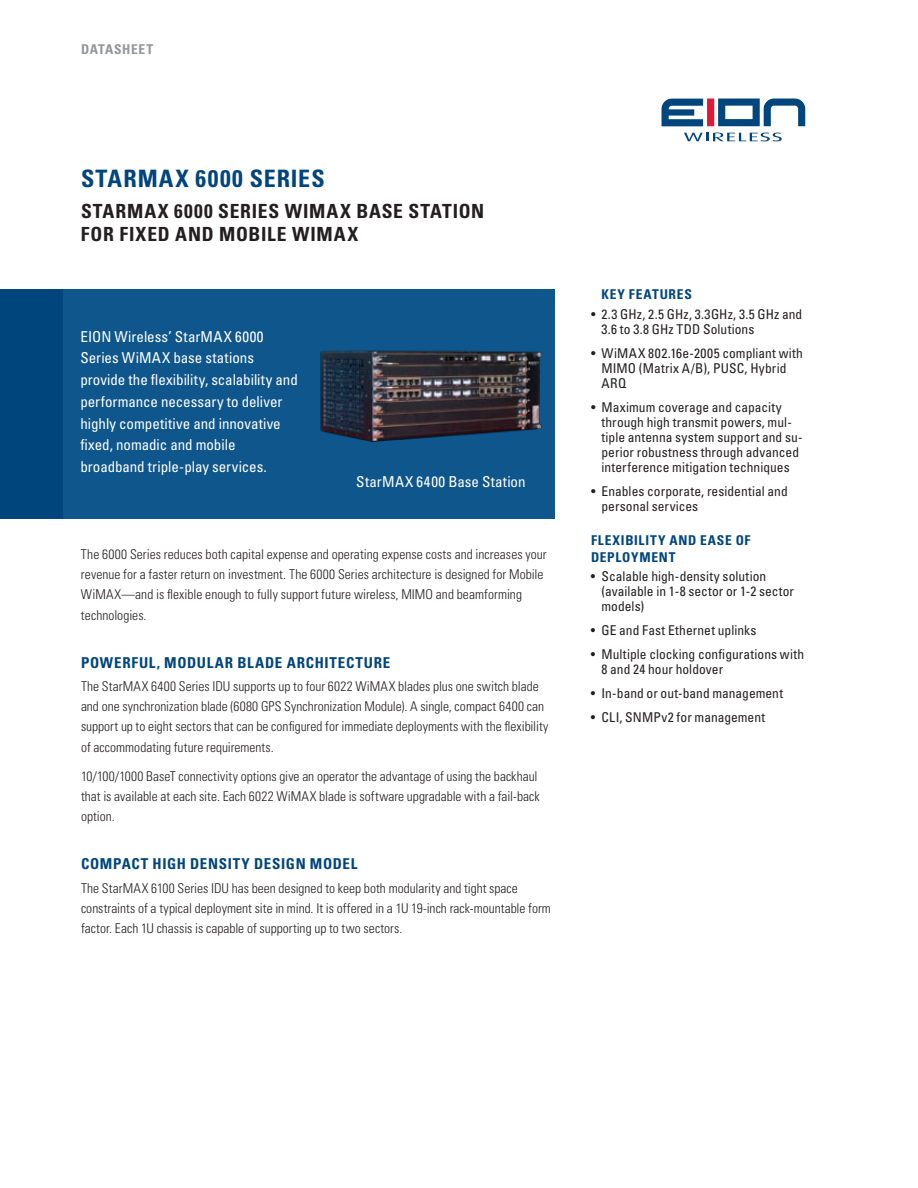
<style>
.page{position:relative;width:918px;height:1188px;background:#fff}
.page>*{position:absolute;margin:0;border:0;box-sizing:border-box;transform-origin:0 0}
.t1{font:700 condensed 24px "Univers LT Std";letter-spacing:.045em;color:#00457c}
.t2{font:700 condensed 19.5px/22.5px "Univers LT Std";letter-spacing:.045em;color:#231f20}
.t3{font:condensed 15px/21.8px "Univers LT Std";color:#fff}
.t4{font:700 condensed 15px "Univers LT Std";letter-spacing:.045em;color:#00457c}
.t5{font:300 condensed 13.5px/20.2px "Univers LT Std";letter-spacing:.005em;color:#231f20}
.t6{font:condensed 13.5px/15px "Univers LT Std";letter-spacing:.005em;color:#231f20}
.t7{font:700 condensed 13.5px "Univers LT Std";letter-spacing:.06em;color:#00457c}
.t8{font:700 condensed 13.5px "Univers LT Std";letter-spacing:.045em;color:#949698}
</style>
<div class="page">
<svg style="left:662px;top:99px;width:143px;height:27px"></svg>
<svg style="left:684px;top:133px;width:98px;height:8px"></svg>
<div style="left:0;top:290px;width:555px;height:229px;background:#0e568b"></div>
<div style="left:0;top:290px;width:63px;height:229px;background:#00457c"></div>
<img style="left:320px;top:350px;width:222px;height:92px">
<p class="t8" style="left:81px;top:41px;width:74px">DATASHEET</p>
<h1 class="t1" style="left:81px;top:164px;width:245px">STARMAX 6000 SERIES</h1>
<h2 class="t2" style="left:81px;top:200px;width:383px">STARMAX 6000 SERIES WI MAX BASE STATION<br>FOR FIXED AND MOBIL</h2>
<h2 class="t2" style="left:277px;top:223px;width:83px">E WI MAX</h2>
<p class="t3" style="left:80px;top:325px;width:219px">EION Wireless’ StarMAX 6000<br>Series WiMAX base stations provide the flexibility, scalability and performance necessary to deliver highly competitive and innovative fixed, nomadic and mobile broadband triple-play services.</p>
<p class="t3" style="left:356px;top:471px;width:171px">StarMAX 6400 Base Station</p>
<p class="t5" style="left:81px;top:544px;width:467px">The 6000 Series reduces both capital expense and operating expense costs and increases your revenue for a faster return on investment. The 6000 Series architecture is designed for Mobile WiMAX—and is flexible enough to fully support future wireless, MIMO and beamforming technologies.</p>
<p class="t4" style="left:81px;top:653px;width:311px">POWERFUL, MODULAR BLADE ARCHITECTURE</p>
<p class="t5" style="left:81px;top:676px;width:469px">The StarMAX 6400 Series IDU supports up to four 6022 WiMAX blades plus one switch blade and one synchronization blade (6080 GPS Synchronization Module). A single, compact 6400 can support up to eight sectors that can be configured for immediate deployments with the flexibility of accommodating future requirements.</p>
<p class="t5" style="left:81px;top:766px;width:460px">10/100/1000 BaseT connectivity options give an operator the advantage of using the backhaul that is available at each site. Each 6022 WiMAX blade is software upgradable with a fail-back option.</p>
<p class="t4" style="left:81px;top:855px;width:51px">COMPACT</p>
<p class="t4" style="left:153px;top:855px;width:206px">HIGH DENSITY DESIGN MODEL</p>
<p class="t5" style="left:81px;top:878px;width:471px">The StarMAX 6100 Series IDU has been designed to keep both modularity and tight space constraints of a typical deployment site in mind. It is offered in a 1U 19-inch rack-mountable form factor. Each 1U chassis is capable of supporting up to two sectors.</p>
<p class="t7" style="left:602px;top:286px;width:92px">KEY FEATURES</p>
<p class="t6" style="left:602px;top:306px;width:202px;text-indent:-11px">• 2.3 GHz, 2.5 GHz, 3.3GHz, 3.5 GHz and<br>3.6 to 3.8 GHz TDD Solutions</p>
<p class="t6" style="left:602px;top:345px;width:203px;text-indent:-11px">• WiMAX 802.16e-2005 compliant with<br>MIMO (Matrix A/B), PUSC, Hybrid<br>ARQ</p>
<p class="t6" style="left:602px;top:399px;width:203px;text-indent:-11px">• Maximum coverage and capacity through high transmit powers, mul&shy;tiple antenna system support and su&shy;perior robustness through advanced interference mitigation techniques</p>
<p class="t6" style="left:602px;top:483px;width:188px;text-indent:-11px">• Enables corporate, residential and personal services</p>
<p class="t7" style="left:591px;top:532px;width:118px">FLEXIBILITY AND EASE</p>
<p class="t7" style="left:736px;top:532px;width:16px">OF</p>
<p class="t7" style="left:591px;top:549px;width:86px">DEPLOYMENT</p>
<p class="t6" style="left:601px;top:569px;width:194px;text-indent:-11px">• Scalable high-density solution (available in 1-8 sector or 1-2 sector models)</p>
<p class="t6" style="left:591px;top:623px;width:167px">• GE and Fast Ethernet uplinks</p>
<p class="t6" style="left:601px;top:647px;width:204px;text-indent:-11px">• Multiple clocking configurations with<br>8 and 24 hour holdover</p>
<p class="t6" style="left:591px;top:686px;width:194px">• In-band or out-band management</p>
<p class="t6" style="left:591px;top:710px;width:176px">• CLI, SNMPv2 for management</p>
</div>
